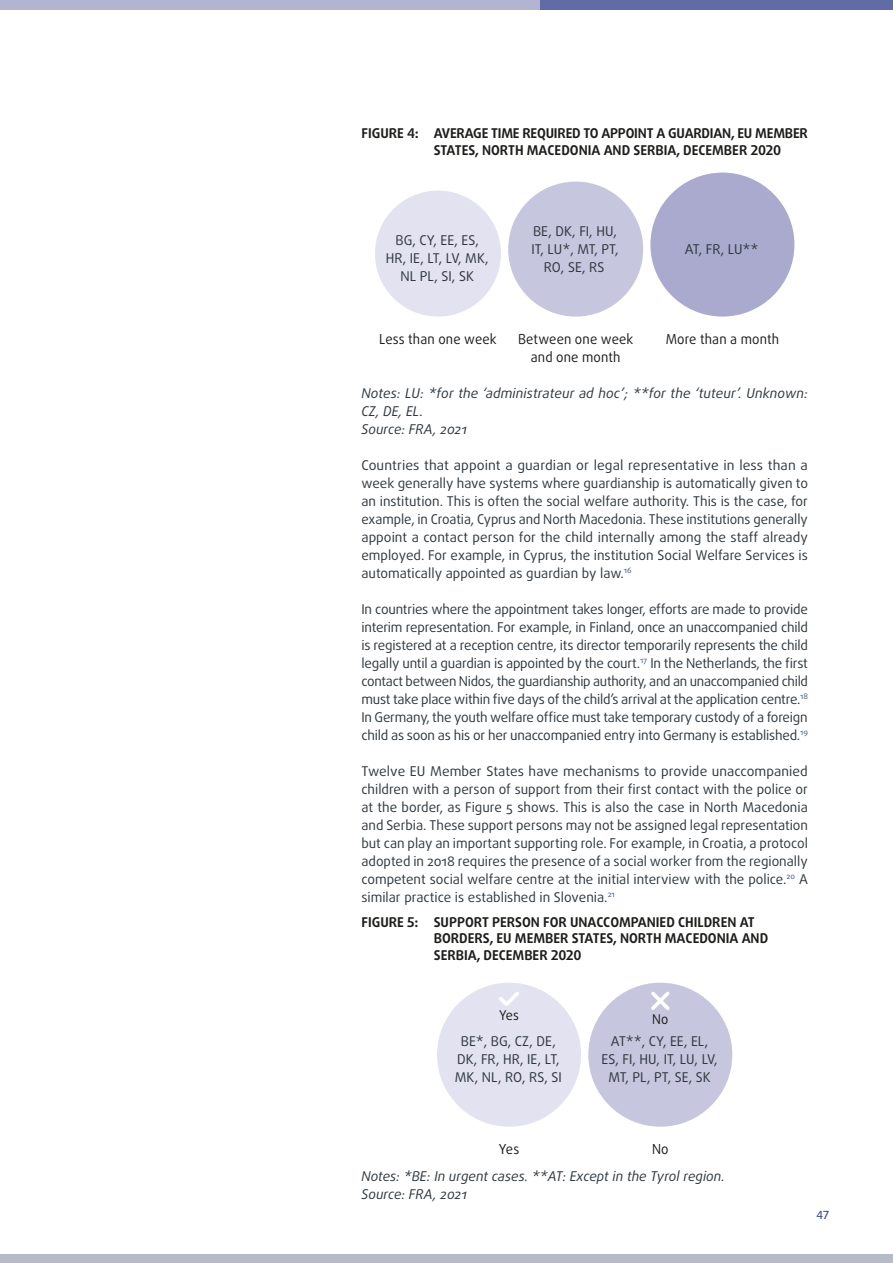
<style>
.page{position:relative;width:893px;height:1263px;background:#fff}
.page>*{position:absolute;margin:0;border:0;box-sizing:border-box;transform-origin:0 0}
.t1{font:13.8px/18px "Daxline Pro Regular 4";letter-spacing:.01em;color:#1d1d1b;text-align:center;scale:.95 1}
.body_text{font:13.5px/18px "Daxline Pro Regular 4";color:#2f383f;text-align:center}
.table_figure_title{font:13.5px/16.5px "Daxline Pro Bold 4";color:#1d1d1b}
.table_figure_source{font:13.5px/18px "Daxline Pro Regular Italic 4";color:#2f383f}
.t2{font:13.5px "Daxline Pro Regular 4";color:#1d1d1b;scale:.95 1}
.t3{font:11.25px "Daxline Pro Medium 4";color:#3e5293}
</style>
<div class="page">
<div style="left:437px;top:983px;width:144px;height:144px;background:#e2e2f0;border-radius:50%"></div>
<div style="left:588px;top:983px;width:144px;height:144px;background:#c6c6df;border-radius:50%"></div>
<div style="left:0;top:1254px;width:893px;height:9px;background:#b6bbca"></div>
<div style="left:0;top:0;width:540px;height:10px;background:#b3b3d4"></div>
<div style="left:540px;top:0;width:353px;height:10px;background:#616ba5"></div>
<div style="left:375px;top:191px;width:126px;height:126px;background:#e2e2f0;border-radius:50%"></div>
<div style="left:508px;top:182px;width:135px;height:135px;background:#c6c6df;border-radius:50%"></div>
<div style="left:650px;top:173px;width:144px;height:144px;background:#a9aace;border-radius:50%"></div>
<svg style="left:499px;top:992px;width:20px;height:14px"></svg>
<svg style="left:651px;top:991px;width:19px;height:19px"></svg>
<p class="table_figure_title" style="left:434px;top:125px;width:376px;text-indent:-72px">FIGURE 4: AVERAGE TIME REQUIRED TO APPOINT A GUARDIAN, EU MEMBER<br>STATES, NORTH MACEDONIA AND SERBIA, DECEMBER 2020</p>
<p class="body_text" style="left:386px;top:231px;width:104px">BG, CY, EE, ES,<br>HR, IE, LT, LV, MK,<br>NL PL, SI, SK</p>
<p class="body_text" style="left:531px;top:222px;width:88px">BE, DK, FI, HU,<br>IT, LU*, MT, PT,<br>RO, SE, RS</p>
<p class="body_text" style="left:685px;top:240px;width:75px">AT, FR, LU**</p>
<p class="t1" style="left:379px;top:330px;width:125px">Less than one week</p>
<p class="t1" style="left:518px;top:330px;width:123px">Between one week and one month</p>
<p class="t1" style="left:666px;top:330px;width:121px">More than a month</p>
<p class="table_figure_source" style="left:361px;top:384px;width:448px">Notes: LU: *for the ‘administrateur ad hoc’; **for the ‘tuteur’. Unknown:<br>CZ, DE, EL.</p>
<p class="table_figure_source" style="left:361px;top:420px;width:107px">Source: FRA, 2021</p>
<p class="body_text" style="left:361px;top:456px;width:448px;text-align:justify">Countries that appoint a guardian or legal representative in less than a week generally have systems where guardianship is automatically given to an institution. This is often the social welfare authority. This is the case, for example, in Croatia, Cyprus and North Macedonia. These institutions generally appoint a contact person for the child internally among the staff already employed. For example, in Cyprus, the institution Social Welfare Services is automatically appointed as guardian by law.<sup>16</sup></p>
<p class="body_text" style="left:361px;top:600px;width:448px;text-align:justify">In countries where the appointment takes longer, efforts are made to provide interim representation. For example, in Finland, once an unaccompanied child is registered at a reception centre, its director temporarily represents the child legally until a guardian is appointed by the court.<sup>17</sup> In the Netherlands, the first contact between Nidos, the guardianship authority, and an unaccompanied child must take place within five days of the child’s arrival at the application centre.<sup>18<br></sup>In Germany, the youth welfare office must take temporary custody of a foreign child as soon as his or her unaccompanied entry into Germany is established.<sup>19</sup></p>
<p class="body_text" style="left:361px;top:762px;width:448px;text-align:justify">Twelve EU Member States have mechanisms to provide unaccompanied children with a person of support from their first contact with the police or at the border, as Figure 5 shows. This is also the case in North Macedonia and Serbia. These support persons may not be assigned legal representation but can play an important supporting role. For example, in Croatia, a protocol adopted in 2018 requires the presence of a social worker from the regionally competent social welfare centre at the initial interview with the police.<sup>20</sup> A similar practice is established in Slovenia.<sup>21</sup></p>
<p class="table_figure_title" style="left:434px;top:914px;width:336px;text-indent:-72px">FIGURE 5: SUPPORT PERSON FOR UNACCOMPANIED CHILDREN AT<br>BORDERS, EU MEMBER STATES, NORTH MACEDONIA AND<br>SERBIA, DECEMBER 2020</p>
<p class="t2" style="left:499px;top:1006px;width:23px">Yes</p>
<p class="t2" style="left:652px;top:1010px;width:19px">No</p>
<p class="body_text" style="left:455px;top:1032px;width:108px">BE*, BG, CZ, DE,<br>DK, FR, HR, IE, LT,<br>MK, NL, RO, RS, SI</p>
<p class="body_text" style="left:602px;top:1032px;width:117px">AT**, CY, EE, EL,<br>ES, FI, HU, IT, LU, LV,<br>MT, PL, PT, SE, SK</p>
<p class="t1" style="left:499px;top:1140px;width:23px">Yes</p>
<p class="t1" style="left:652px;top:1140px;width:19px">No</p>
<p class="table_figure_source" style="left:361px;top:1167px;width:365px">Notes: *BE: In urgent cases. **AT: Except in the Tyrol region.</p>
<p class="table_figure_source" style="left:361px;top:1185px;width:107px">Source: FRA, 2021</p>
<p class="t3" style="left:817px;top:1207px;width:14px">47</p>
</div>
